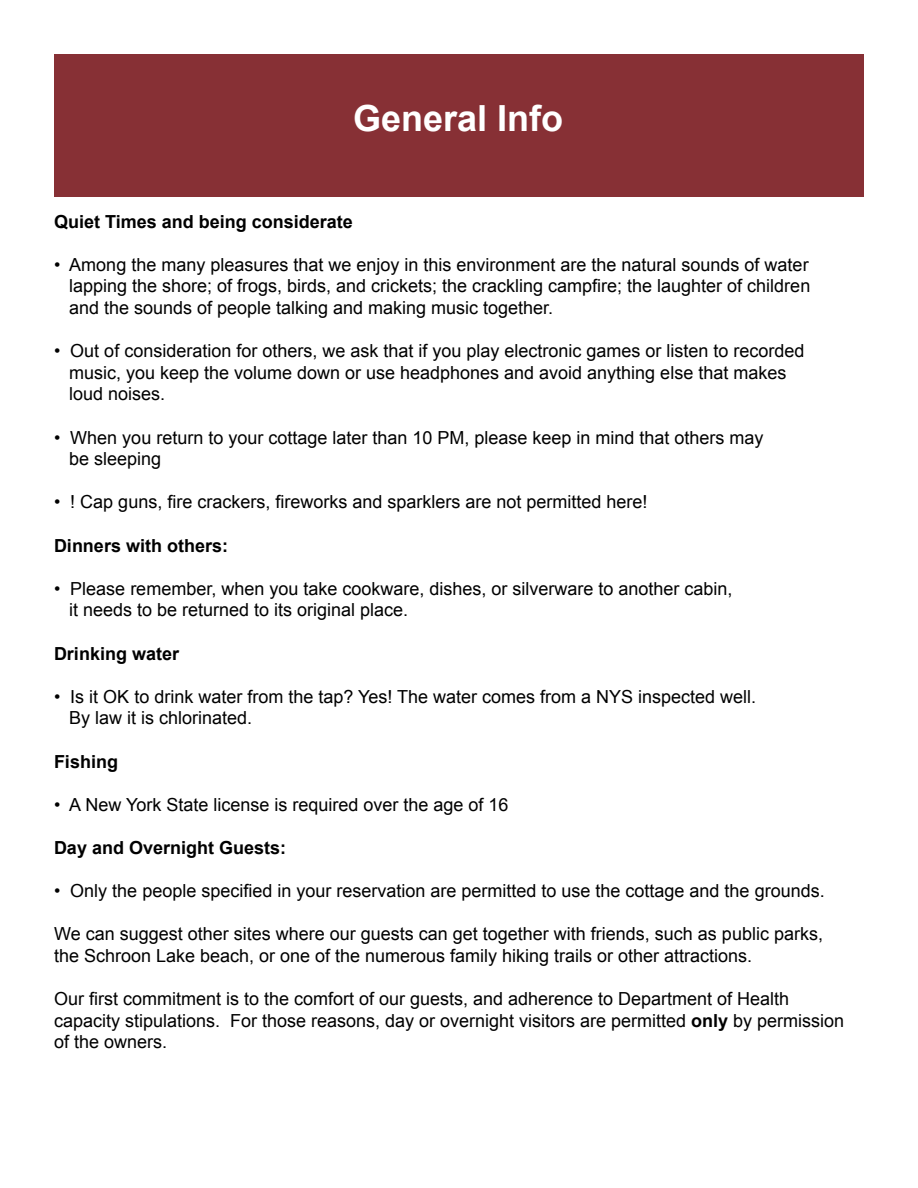
<style>
.page{position:relative;width:918px;height:1188px;background:#fff}
.page>*{position:absolute;margin:0;border:0;box-sizing:border-box;transform-origin:0 0}
.t1{font:700 36px "Arial";color:#fff}
.t2{font:18px/21.6px "Arial";color:#000}
.t3{font:700 18px "Arial";color:#000}
.s1{font-weight:700}
</style>
<div class="page">
<div style="left:54px;top:54px;width:810px;height:142px;background:#873035"></div>
<h1 class="t1" style="left:353px;top:95px;width:212px">General Info</h1>
<p class="t3" style="left:54px;top:209px;width:300px">Quiet Times and being considerate</p>
<p class="t2" style="left:69px;top:254px;width:743px;text-align:justify;text-indent:-15px">• Among the many pleasures that we enjoy in this environment are the natural sounds of water lapping the shore; of frogs, birds, and crickets; the crackling campfire; the laughter of children and the sounds of people talking and making music together.</p>
<p class="t2" style="left:69px;top:340px;width:737px;text-indent:-15px">• Out of consideration for others, we ask that if you play electronic games or listen to recorded music, you keep the volume down or use headphones and avoid anything else that makes loud noises.</p>
<p class="t2" style="left:69px;top:427px;width:696px;text-indent:-15px">• When you return to your cottage later than 10 PM, please keep in mind that others may be sleeping</p>
<p class="t2" style="left:54px;top:491px;width:595px">• ! Cap guns, fire crackers, fireworks and sparklers are not permitted here!</p>
<p class="t3" style="left:54px;top:533px;width:176px">Dinners with others:</p>
<p class="t2" style="left:69px;top:578px;width:665px;text-indent:-15px">• Please remember, when you take cookware, dishes, or silverware to another cabin, it needs to be returned to its original place.</p>
<p class="t3" style="left:54px;top:641px;width:127px">Drinking water</p>
<p class="t2" style="left:69px;top:686px;width:689px;text-indent:-15px">• Is it OK to drink water from the tap? Yes! The water comes from a NYS inspected well.<br>By law it is chlorinated.</p>
<p class="t3" style="left:54px;top:749px;width:66px">Fishing</p>
<p class="t2" style="left:54px;top:794px;width:456px">• A New York State license is required over the age of 16</p>
<p class="t3" style="left:54px;top:836px;width:234px">Day and Overnight Guests:</p>
<p class="t2" style="left:54px;top:880px;width:772px">• Only the people specified in your reservation are permitted to use the cottage and the grounds.</p>
<p class="t2" style="left:54px;top:923px;width:771px">We can suggest other sites where our guests can get together with friends, such as public parks, the Schroon Lake beach, or one of the numerous family hiking trails or other attractions.</p>
<p class="t2" style="left:54px;top:988px;width:792px">Our first commitment is to the comfort of our guests, and adherence to Department of Health capacity stipulations. For those reasons, day or overnight visitors are permitted <span class="s1">only</span> by permission of the owners.</p>
</div>
